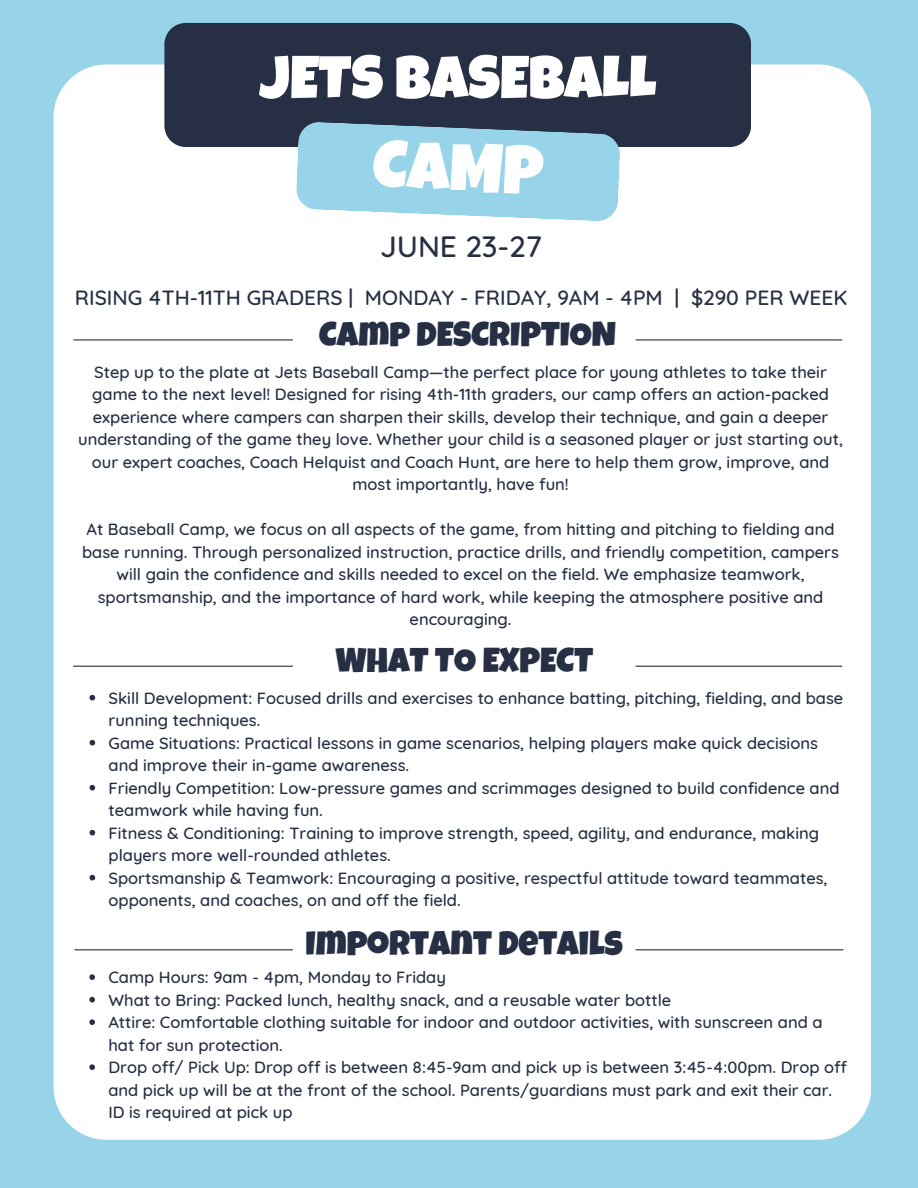
<style>
.page{position:relative;width:918px;height:1188px;background:#97d3e9}
.page>*{position:absolute;margin:0;border:0;box-sizing:border-box;transform-origin:0 0}
.t1{font:67.5px "Luckiest Guy";color:#fff}
.t2{font:60px "Luckiest Guy";color:#fff}
.t3{font:34.5px "Luckiest Guy";color:#262f44}
.t4{font:500 30px "Quicksand";color:#262f44}
.t5{font:500 21px "Quicksand";color:#262f44}
.t6{font:500 16.5px/22.5px "Quicksand";color:#262f44}
</style>
<div class="page">
<div style="left:54px;top:64px;width:817px;height:1076px;background:#fff;border-radius:53px"></div>
<div style="left:164px;top:23px;width:587px;height:124px;background:#262f44"></div>
<svg style="left:296px;top:122px;width:324px;height:99px;background:#96cbdf"></svg>
<hr style="left:636px;top:949px;width:207px;height:1px;background:#262f44">
<hr style="left:75px;top:949px;width:218px;height:1px;background:#262f44">
<svg style="left:89px;top:974px;width:6px;height:6px"></svg>
<svg style="left:89px;top:997px;width:6px;height:5px"></svg>
<svg style="left:89px;top:1019px;width:6px;height:6px"></svg>
<svg style="left:89px;top:1064px;width:6px;height:6px"></svg>
<hr style="left:636px;top:666px;width:206px;height:1px;background:#262f44">
<hr style="left:73px;top:666px;width:220px;height:1px;background:#262f44">
<svg style="left:90px;top:695px;width:5px;height:5px"></svg>
<svg style="left:90px;top:740px;width:5px;height:5px"></svg>
<svg style="left:90px;top:785px;width:5px;height:5px"></svg>
<svg style="left:90px;top:830px;width:5px;height:5px"></svg>
<svg style="left:90px;top:875px;width:5px;height:5px"></svg>
<hr style="left:636px;top:339px;width:206px;height:1px;background:#262f44">
<hr style="left:73px;top:339px;width:220px;height:1px;background:#262f44">
<h1 class="t2" style="left:259px;top:56px;width:398px">JETS BASEBALL</h1>
<h6 class="t1" style="left:374px;top:140px;width:172px;rotate:2deg">CAMP</h6>
<p class="t4" style="left:380px;top:227px;width:164px">JUNE 23-27</p>
<p class="t5" style="left:75px;top:284px;width:774px">RISING 4TH-11TH GRADERS | MONDAY - FRIDAY, 9AM - 4PM | $290 PER WEEK</p>
<h5 class="t3" style="left:319px;top:321px;width:299px">CAMP DESCRIPTION</h5>
<p class="t6" style="left:78px;top:361px;width:766px;text-align:center">Step up to the plate at Jets Baseball Camp—the perfect place for young athletes to take their game to the next level! Designed for rising 4th-11th graders, our camp offers an action-packed experience where campers can sharpen their skills, develop their technique, and gain a deeper understanding of the game they love. Whether your child is a seasoned player or just starting out, our expert coaches, Coach Helquist and Coach Hunt, are here to help them grow, improve, and most importantly, have fun!</p>
<p class="t6" style="left:82px;top:518px;width:758px;text-align:center">At Baseball Camp, we focus on all aspects of the game, from hitting and pitching to fielding and base running. Through personalized instruction, practice drills, and friendly competition, campers will gain the confidence and skills needed to excel on the field. We emphasize teamwork, sportsmanship, and the importance of hard work, while keeping the atmosphere positive and encouraging.</p>
<h4 class="t3" style="left:335px;top:648px;width:259px">WHAT TO EXPECT</h4>
<p class="t6" style="left:109px;top:686px;width:736px">Skill Development: Focused drills and exercises to enhance batting, pitching, fielding, and base running techniques.</p>
<p class="t6" style="left:109px;top:731px;width:711px">Game Situations: Practical lessons in game scenarios, helping players make quick decisions and improve their in-game awareness.</p>
<p class="t6" style="left:109px;top:776px;width:733px">Friendly Competition: Low-pressure games and scrimmages designed to build confidence and teamwork while having fun.</p>
<p class="t6" style="left:109px;top:821px;width:712px">Fitness &amp; Conditioning: Training to improve strength, speed, agility, and endurance, making players more well-rounded athletes.</p>
<h3 class="t6" style="left:109px;top:866px;width:721px">Sportsmanship &amp; Teamwork: Encouraging a positive, respectful attitude toward teammates, opponents, and coaches, on and off the field.</h3>
<p class="t3" style="left:305px;top:931px;width:319px">IMPORTANT DETAILS</p>
<h5 class="t6" style="left:108px;top:966px;width:339px">Camp Hours: 9am - 4pm, Monday to Friday</h5>
<p class="t6" style="left:108px;top:988px;width:564px">What to Bring: Packed lunch, healthy snack, and a reusable water bottle</p>
<p class="t6" style="left:108px;top:1011px;width:716px">Attire: Comfortable clothing suitable for indoor and outdoor activities, with sunscreen and a hat for sun protection.</p>
<p class="t6" style="left:108px;top:1056px;width:740px">Drop off/ Pick Up: Drop off is between 8:45-9am and pick up is between 3:45-4:00pm. Drop off and pick up will be at the front of the school. Parents/guardians must park and exit their car.<br>ID is required at pick up</p>
</div>
